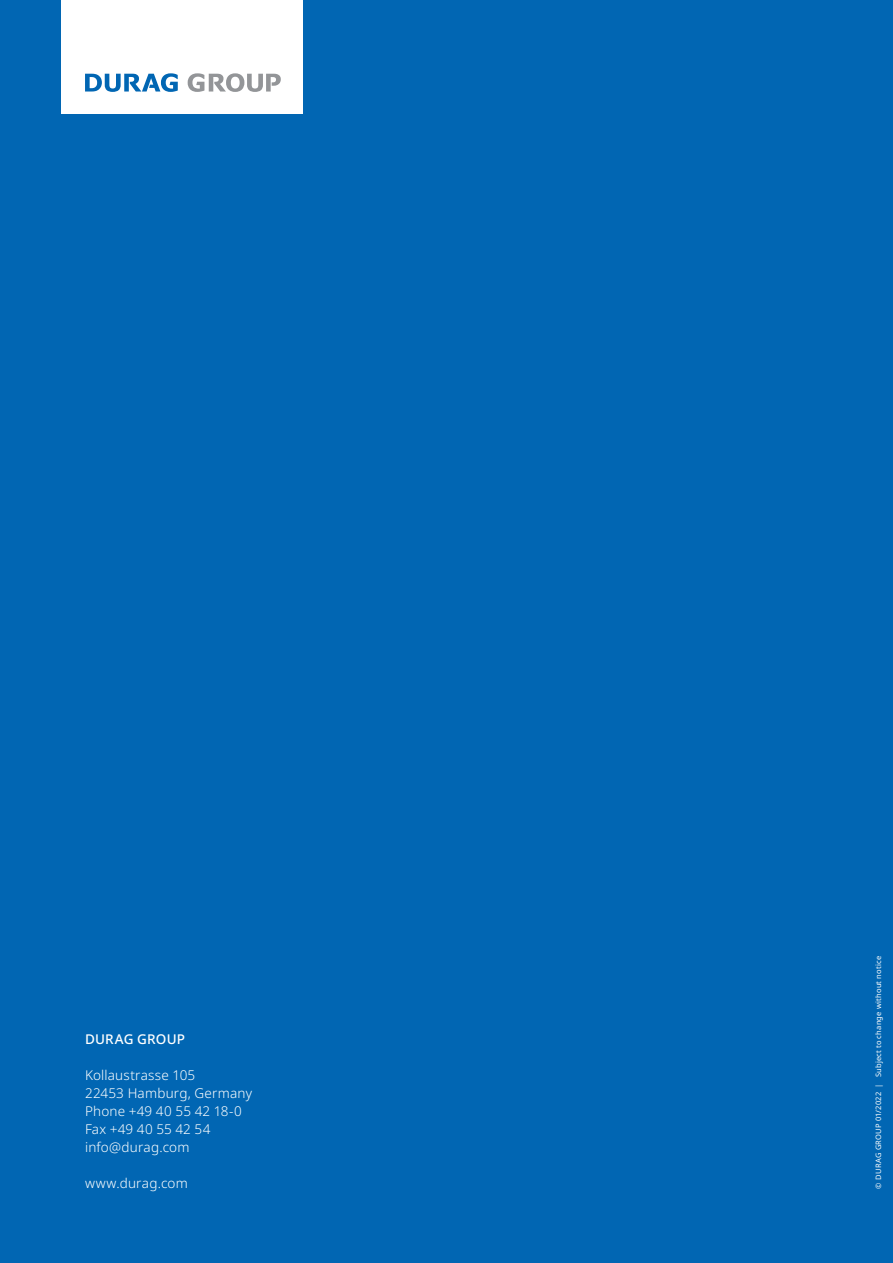
<style>
.page{position:relative;width:893px;height:1263px;background:#0166b3}
.page>*{position:absolute;margin:0;border:0;box-sizing:border-box;transform-origin:0 0}
.t1{font:300 13.5px/18px "Noto Sans";letter-spacing:.015em;color:#fff}
.t2{font:500 13.5px "Noto Sans";letter-spacing:.015em;color:#fff}
.t3{font:7.5px "Noto Sans";letter-spacing:.03em;color:#fff}
</style>
<div class="page">
<div style="left:61px;top:0;width:241px;height:114px;background:#fff"></div>
<svg style="left:85px;top:73px;width:93px;height:19px"></svg>
<svg style="left:188px;top:73px;width:93px;height:19px"></svg>
<p class="t2" style="left:85px;top:1029px;width:102px">DURAG GROUP</p>
<p class="t1" style="left:85px;top:1066px;width:168px">Kollaustrasse 105<br>22453 Hamburg, Germany<br>Phone +49 40 55 42 18-0<br>Fax +49 40 55 42 54 info@durag.com</p>
<p class="t1" style="left:85px;top:1174px;width:104px">www.durag.com</p>
<p class="t3" style="left:873px;top:1188px;width:234px;rotate:-90deg">© DURAG GROUP 01/2022 | Subject to change without notice</p>
</div>
